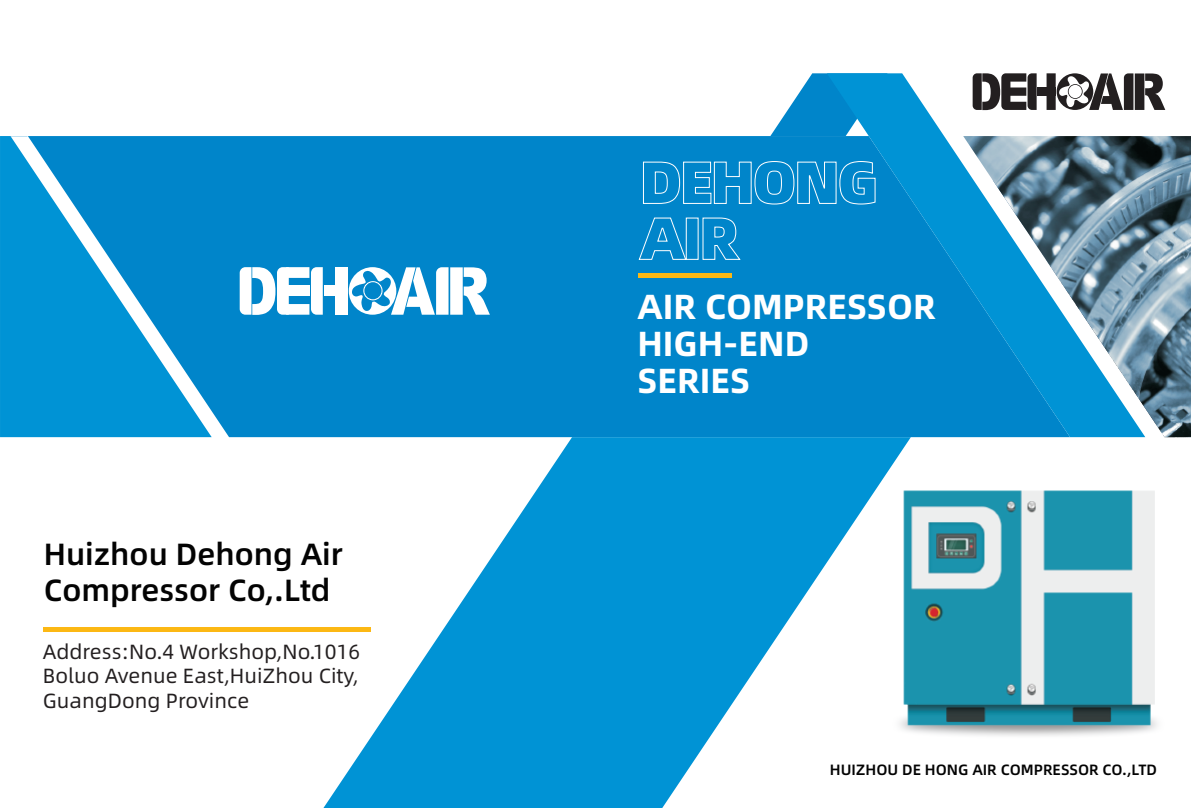
<style>
.page{position:relative;width:1191px;height:808px;background:#fff}
.page>*{position:absolute;margin:0;border:0;box-sizing:border-box;transform-origin:0 0}
.t1{font:34.9px/37px "Alibaba Pu Hui Ti B";color:#fff}
.t2{font:30.7px/36.8px "Alibaba Pu Hui Ti M";color:#030303}
.t3{font:20.5px/24.7px "Alibaba Pu Hui Ti R";color:#231f20;text-align:justify}
.t4{font:15px "Alibaba Pu Hui Ti M";color:#030303}
</style>
<div class="page">
<svg style="left:770px;top:73px;width:57px;height:63px"></svg>
<div style="left:212px;top:136px;width:615px;height:301px;background:#0085ca"></div>
<svg style="left:827px;top:73px;width:210px;height:337px;background:#1d96d2"></svg>
<img style="left:963px;top:136px;width:228px;height:274px">
<svg style="left:323px;top:437px;width:496px;height:371px;fill:#0093d5"></svg>
<svg style="left:0;top:136px;width:212px;height:301px;background:#1495d3"></svg>
<img style="left:819px;top:410px;width:372px;height:326px">
<hr style="left:43px;top:628px;width:327px;height:4px;background:#fcb814">
<hr style="left:638px;top:274px;width:93px;height:4px;background:#fcb814">
<svg style="left:1046px;top:73px;width:119px;height:37px"></svg>
<svg style="left:972px;top:73px;width:64px;height:37px"></svg>
<div style="left:1037px;top:87px;width:18px;height:9px;background:#231f20"></div>
<div style="left:336px;top:267px;width:11px;height:48px;background:#fff"></div>
<svg style="left:240px;top:267px;width:83px;height:48px"></svg>
<svg style="left:349px;top:267px;width:141px;height:48px"></svg>
<div style="left:286px;top:286px;width:23px;height:10px;background:#fff"></div>
<div style="left:324px;top:286px;width:23px;height:10px;background:#fff"></div>
<svg style="left:642px;top:160px;width:234px;height:45px;background:#1c92cf"></svg>
<svg style="left:638px;top:217px;width:49px;height:44px;background:#1991cf"></svg>
<div style="left:686px;top:218px;width:12px;height:42px;border:1px solid #fff"></div>
<svg style="left:702px;top:217px;width:39px;height:44px;background:#1f93d0"></svg>
<h2 class="t2" style="left:44px;top:534px;width:301px">Huizhou Dehong Air<br>Compressor Co,.Ltd</h2>
<p class="t3" style="left:43px;top:638px;width:319px">Address:No.4 Workshop,No.1016<br>Boluo Avenue East,HuiZhou City, GuangDong Province</p>
<h1 class="t1" style="left:637px;top:286px;width:300px">AIR COMPRESSOR<br>HIGH-END<br>SERIES</h1>
<p class="t4" style="left:830px;top:758px;width:329px">HUIZHOU DE HONG AIR COMPRESSOR CO.,LTD</p>
</div>
